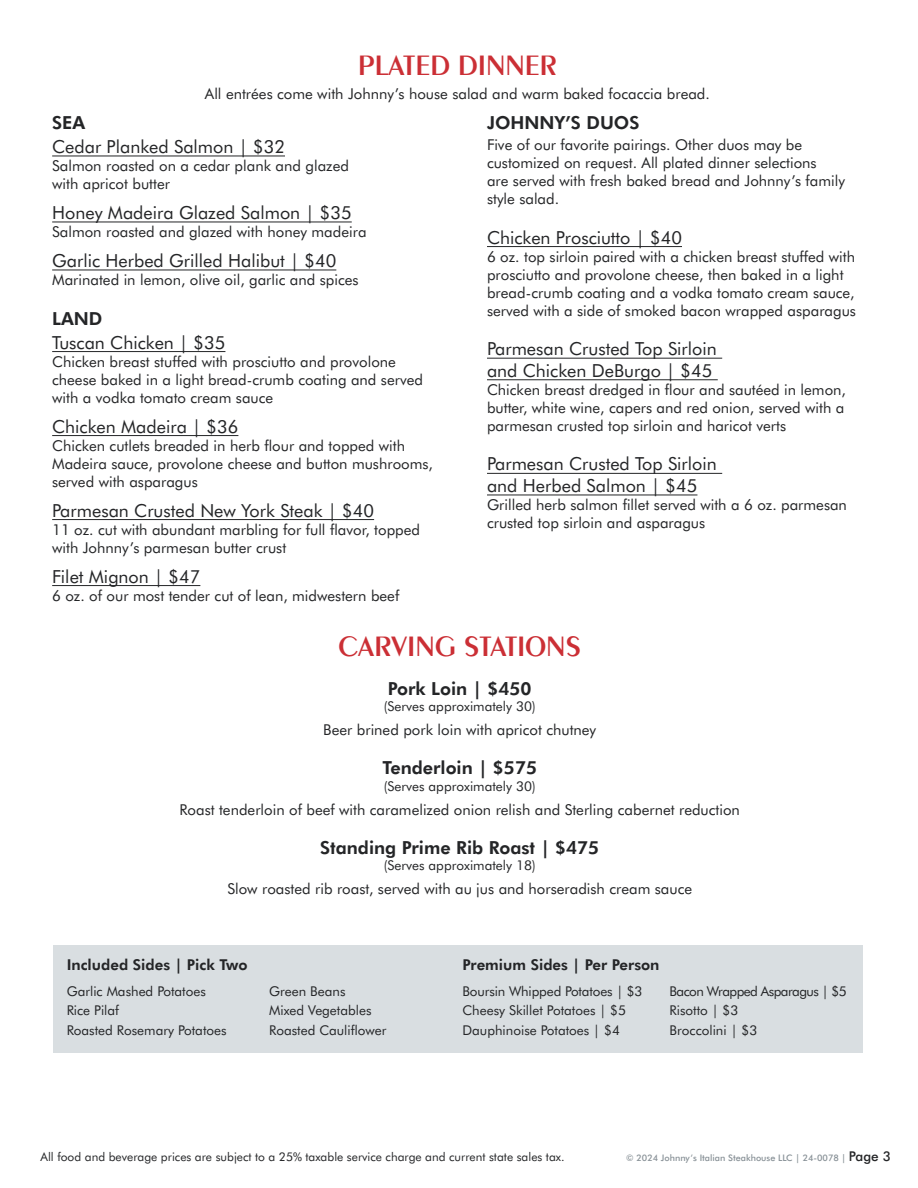
<style>
.page{position:relative;width:918px;height:1188px;background:#fff}
.page>*{position:absolute;margin:0;border:0;box-sizing:border-box;transform-origin:0 0}
.t1{font:600 30px "Peignot LT Std";color:#cb2f35}
.t2{font:18px/21.6px "Futura BT";color:#242527}
.t3{font:700 18px "Futura BT";color:#242527}
.t4{font:15px/18px "Futura BT";color:#242527}
.t5{font:700 15px "Futura BT";color:#242527}
.t6{font:13.5px/19.5px "Futura BT";color:#242527}
.t7{font:13.5px/19.5px "Futura BT";letter-spacing:-.04em;color:#242527}
.t8{font:12px "Futura BT";color:#242527}
.t9{font:500 9px "Futura BT";color:#889197}
.s1{font-size:13.5px;color:#242527}
</style>
<div class="page">
<hr style="left:52px;top:156px;width:233px;height:1px;background:#242527">
<hr style="left:52px;top:222px;width:300px;height:1px;background:#242527">
<hr style="left:52px;top:270px;width:284px;height:1px;background:#242527">
<hr style="left:52px;top:351px;width:173px;height:1px;background:#242527">
<hr style="left:52px;top:435px;width:186px;height:1px;background:#242527">
<hr style="left:52px;top:519px;width:322px;height:1px;background:#242527">
<hr style="left:52px;top:585px;width:148px;height:1px;background:#242527">
<hr style="left:487px;top:246px;width:195px;height:1px;background:#242527">
<hr style="left:487px;top:358px;width:235px;height:1px;background:#242527">
<hr style="left:487px;top:379px;width:231px;height:1px;background:#242527">
<hr style="left:487px;top:473px;width:235px;height:1px;background:#242527">
<hr style="left:487px;top:495px;width:210px;height:1px;background:#242527">
<div style="left:53px;top:945px;width:810px;height:108px;background:#d9dee1"></div>
<h1 class="t1" style="left:358px;top:48px;width:200px">PLATED DINNER</h1>
<p class="t4" style="left:205px;top:85px;width:506px">All entrées come with Johnny’s house salad and warm baked focaccia bread.</p>
<p class="t3" style="left:52px;top:111px;width:35px">SEA</p>
<p class="t2" style="left:52px;top:136px;width:234px">Cedar Planked Salmon | $32</p>
<p class="t4" style="left:52px;top:156px;width:298px">Salmon roasted on a cedar plank and glazed with apricot butter</p>
<p class="t2" style="left:52px;top:202px;width:301px">Honey Madeira Glazed Salmon | $35</p>
<p class="t4" style="left:52px;top:222px;width:316px">Salmon roasted and glazed with honey madeira</p>
<p class="t2" style="left:52px;top:250px;width:286px">Garlic Herbed Grilled Halibut | $40</p>
<p class="t4" style="left:52px;top:270px;width:308px">Marinated in lemon, olive oil, garlic and spices</p>
<p class="t3" style="left:52px;top:306px;width:52px">LAND</p>
<p class="t2" style="left:52px;top:331px;width:175px">Tuscan Chicken | $35</p>
<p class="t4" style="left:52px;top:352px;width:372px">Chicken breast stuffed with prosciutto and provolone cheese baked in a light bread-crumb coating and served with a vodka tomato cream sauce</p>
<p class="t2" style="left:52px;top:415px;width:188px">Chicken Madeira | $36</p>
<p class="t4" style="left:52px;top:436px;width:382px">Chicken cutlets breaded in herb flour and topped with<br>Madeira sauce, provolone cheese and button mushrooms, served with asparagus</p>
<p class="t2" style="left:52px;top:499px;width:323px">Parmesan Crusted New York Steak | $40</p>
<p class="t4" style="left:52px;top:520px;width:369px">11 oz. cut with abundant marbling for full flavor, topped with Johnny’s parmesan butter crust</p>
<p class="t2" style="left:52px;top:565px;width:150px">Filet Mignon | $47</p>
<p class="t4" style="left:52px;top:586px;width:349px">6 oz. of our most tender cut of lean, midwestern beef</p>
<p class="t3" style="left:487px;top:111px;width:154px">JOHNNY’S DUOS</p>
<p class="t4" style="left:487px;top:135px;width:360px">Five of our favorite pairings. Other duos may be customized on request. All plated dinner selections<br>are served with fresh baked bread and Johnny’s family style salad.</p>
<p class="t2" style="left:487px;top:226px;width:196px">Chicken Prosciutto | $40</p>
<p class="t4" style="left:487px;top:247px;width:371px">6 oz. top sirloin paired with a chicken breast stuffed with prosciutto and provolone cheese, then baked in a light bread-crumb coating and a vodka tomato cream sauce, served with a side of smoked bacon wrapped asparagus</p>
<p class="t2" style="left:487px;top:338px;width:231px">Parmesan Crusted Top Sirloin and Chicken DeBurgo | $45</p>
<p class="t4" style="left:487px;top:380px;width:360px;text-align:justify">Chicken breast dredged in flour and sautéed in lemon, butter, white wine, capers and red onion, served with a parmesan crusted top sirloin and haricot verts</p>
<p class="t2" style="left:487px;top:453px;width:231px">Parmesan Crusted Top Sirloin and Herbed Salmon | $45</p>
<p class="t4" style="left:487px;top:495px;width:361px">Grilled herb salmon fillet served with a 6 oz. parmesan crusted top sirloin and asparagus</p>
<h1 class="t1" style="left:338px;top:629px;width:244px">CARVING STATIONS</h1>
<p class="t3" style="left:388px;top:676px;width:145px">Pork Loin | $450</p>
<p class="t6" style="left:384px;top:696px;width:154px">(Serves approximately 30)</p>
<p class="t4" style="left:323px;top:720px;width:274px">Beer brined pork loin with apricot chutney</p>
<p class="t3" style="left:382px;top:756px;width:156px">Tenderloin | $575</p>
<p class="t6" style="left:384px;top:776px;width:154px">(Serves approximately 30)</p>
<p class="t4" style="left:180px;top:800px;width:562px">Roast tenderloin of beef with caramelized onion relish and Sterling cabernet reduction</p>
<p class="t3" style="left:320px;top:836px;width:281px">Standing Prime Rib Roast | $475</p>
<p class="t6" style="left:384px;top:856px;width:154px">(Serves approximately 18)</p>
<p class="t4" style="left:227px;top:880px;width:466px">Slow roasted rib roast, served with au jus and horseradish cream sauce</p>
<p class="t5" style="left:67px;top:955px;width:182px">Included Sides | Pick Two</p>
<p class="t5" style="left:463px;top:955px;width:199px">Premium Sides | Per Person</p>
<p class="t6" style="left:463px;top:981px;width:182px">Boursin Whipped Potatoes | $3<br>Cheesy Skillet Potatoes | $5<br>Dauphinoise Potatoes | $4</p>
<p class="t7" style="left:670px;top:981px;width:179px">Bacon Wrapped Asparagus | $5<br>Risotto | $3<br>Broccolini | $3</p>
<p class="t6" style="left:67px;top:981px;width:161px">Garlic Mashed Potatoes<br>Rice Pilaf<br>Roasted Rosemary Potatoes</p>
<p class="t6" style="left:269px;top:981px;width:119px">Green Beans<br>Mixed Vegetables<br>Roasted Cauliflower</p>
<p class="t8" style="left:40px;top:1149px;width:526px">All food and beverage prices are subject to a 25% taxable service charge and current state sales tax.</p>
<p class="t9" style="left:626px;top:1152px;width:266px">© 2024 Johnny’s Italian Steakhouse LLC | 24-0078 | <span class="s1">Page 3</span></p>
</div>
